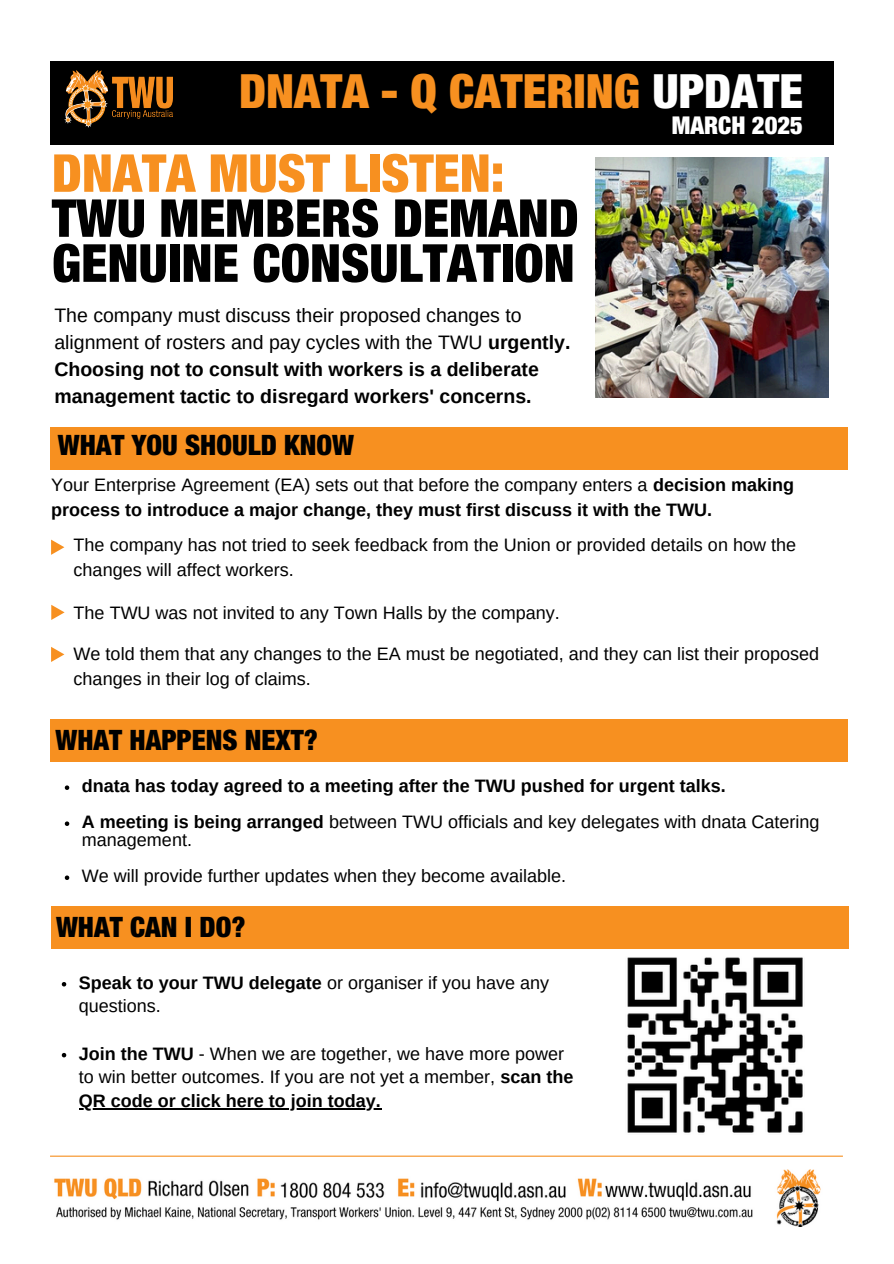
<style>
.page{position:relative;width:894px;height:1264px;background:#fff}
.page>*{position:absolute;margin:0;border:0;box-sizing:border-box;transform-origin:0 0}
.t1{font:900 condensed 52.5px "Helvetica Neue LT Std";color:#000}
.t2{font:900 condensed 52.35px/45px "Helvetica Neue LT Std";color:#f79020}
.t3{font:900 condensed 47.25px "Helvetica Neue LT Std";color:#f79020}
.t4{font:900 condensed 28.2px "Helvetica Neue LT Std";color:#000}
.t5{font:900 condensed 24.6px "Helvetica Neue LT Std";color:#fff}
.t6{font:700 19.5px/27px "Arimo";color:#000}
.t7{font:18px/23.7px "Arimo";color:#000}
.t8{font:700 18px/24.8px "Arimo";color:#000}
.s1{color:#fff}
.s2{color:#000}
.s3{font-weight:400}
.s4{font-weight:700}
</style>
<div class="page">
<div style="left:50px;top:61px;width:783px;height:84px;background:#000"></div>
<img style="left:65px;top:70px;width:108px;height:57px">
<img style="left:595px;top:157px;width:233px;height:240px">
<hr style="left:50px;top:1155px;width:792px;height:1px;background:#f79020">
<div style="left:51px;top:719px;width:796px;height:43px;background:#f79020"></div>
<svg style="left:65px;top:785px;width:4px;height:5px"></svg>
<svg style="left:65px;top:821px;width:4px;height:5px"></svg>
<svg style="left:65px;top:875px;width:4px;height:5px"></svg>
<div style="left:51px;top:906px;width:797px;height:43px;background:#f79020"></div>
<div style="left:50px;top:427px;width:796px;height:42px;background:#f79020"></div>
<svg style="left:51px;top:539px;width:13px;height:16px"></svg>
<svg style="left:62px;top:982px;width:4px;height:4px"></svg>
<svg style="left:62px;top:1053px;width:4px;height:4px"></svg>
<hr style="left:79px;top:1108px;width:302px;height:1px;background:#000">
<svg style="left:51px;top:605px;width:14px;height:15px"></svg>
<img style="left:627px;top:957px;width:176px;height:176px">
<svg style="left:51px;top:647px;width:13px;height:15px"></svg>
<img style="left:54px;top:1169px;width:767px;height:57px">
<p class="t3" style="left:239px;top:74px;width:565px">DNATA - Q CATERING <span class="s1">UPDATE</span></p>
<p class="t5" style="left:671px;top:116px;width:133px">MARCH 2025</p>
<h1 class="t2" style="left:52px;top:158px;width:528px">DNATA MUST LISTEN:<br><span class="s2">TWU MEMBERS DEMAND</span></h1>
<h1 class="t1" style="left:52px;top:244px;width:524px">GENUINE CONSULTATION</h1>
<h2 class="t6" style="left:54px;top:302px;width:517px"><span class="s3">The company must discuss their proposed changes to alignment of rosters and pay cycles with the TWU</span> urgently.<br>Choosing not to consult with workers is a deliberate management tactic to disregard workers' concerns.</h2>
<p class="t4" style="left:58px;top:435px;width:298px">WHAT YOU SHOULD KNOW</p>
<p class="t8" style="left:51px;top:473px;width:744px"><span class="s3">Your Enterprise Agreement (EA) sets out that before the company enters a</span> decision making process to introduce a major change, they must first discuss it with the TWU.</p>
<h2 class="t7" style="left:74px;top:532px;width:723px;line-height:25px">The company has not tried to seek feedback from the Union or provided details on how the changes will affect workers.</h2>
<p class="t7" style="left:74px;top:600px;width:487px">The TWU was not invited to any Town Halls by the company.</p>
<p class="t7" style="left:74px;top:641px;width:746px;line-height:25px">We told them that any changes to the EA must be negotiated, and they can list their proposed changes in their log of claims.</p>
<h2 class="t4" style="left:55px;top:729px;width:264px">WHAT HAPPENS NEXT?</h2>
<p class="t8" style="left:82px;top:773px;width:645px">dnata has today agreed to a meeting after the TWU pushed for urgent talks.</p>
<h1 class="t7" style="left:82px;top:813px;width:738px;line-height:18px"><span class="s4">A meeting is being arranged</span> between TWU officials and key delegates with dnata Catering management.</h1>
<h3 class="t7" style="left:82px;top:864px;width:485px">We will provide further updates when they become available.</h3>
<p class="t4" style="left:56px;top:916px;width:191px">WHAT CAN I DO?</p>
<p class="t7" style="left:79px;top:970px;width:472px"><span class="s4">Speak to your TWU delegate</span> or organiser if you have any questions.</p>
<p class="t7" style="left:79px;top:1041px;width:496px"><span class="s4">Join the TWU</span> - When we are together, we have more power to win better outcomes. If you are not yet a member, <span class="s4">scan the</span></p>
<p class="t8" style="left:79px;top:1088px;width:303px">QR code or click here to join today.</p>
</div>
